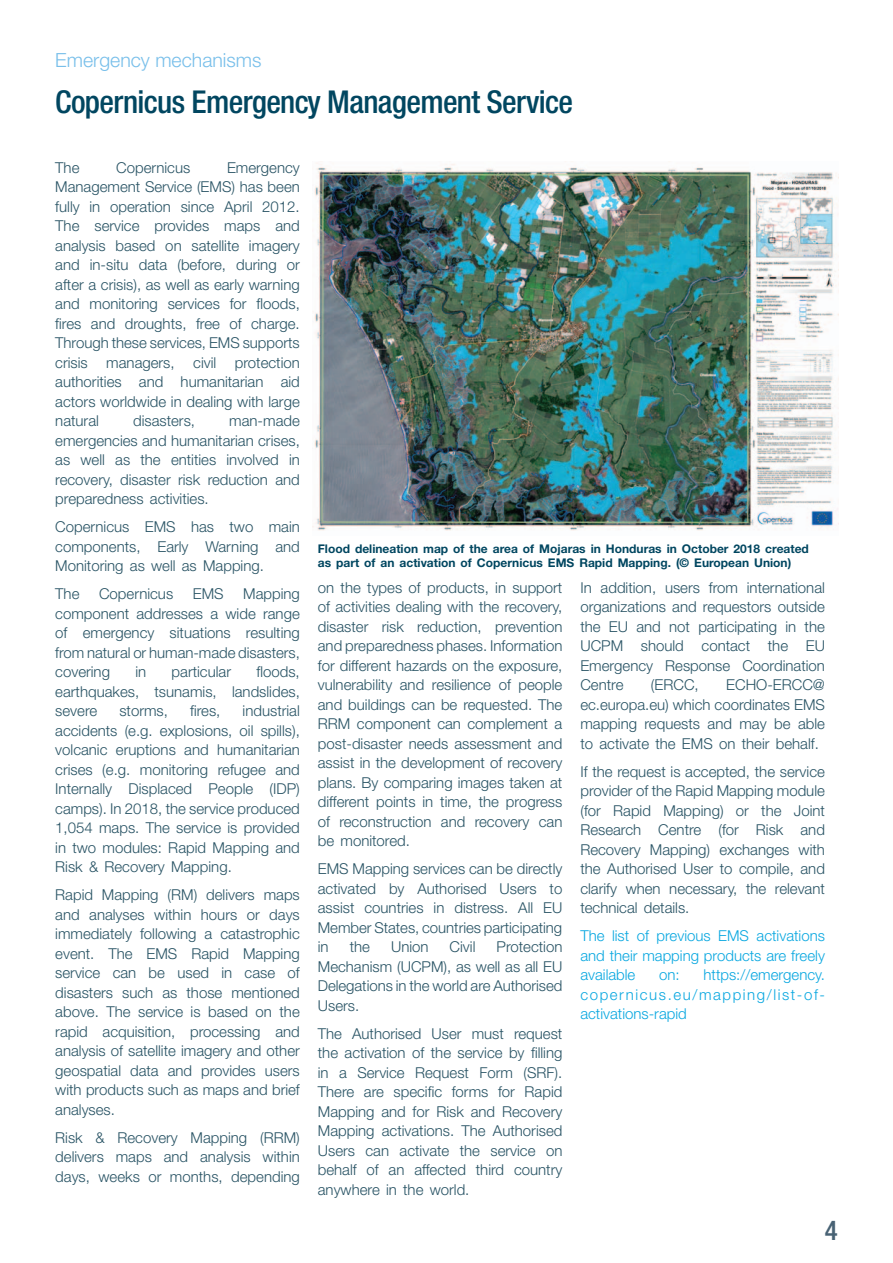
<style>
.page{position:relative;width:893px;height:1263px;background:#fff}
.page>*{position:absolute;margin:0;border:0;box-sizing:border-box;transform-origin:0 0}
.t1{font:500 condensed 31.5px "Helvetica Neue";letter-spacing:-.02em;color:#014660}
.t2{font:500 condensed 27px "Helvetica Neue";color:#486274}
.t3{font:300 19.5px "Helvetica Neue";color:#78bfea}
.t4{font:300 15px/19.5px "Helvetica Neue";color:#285364;text-align:justify}
.t5{font:300 15px/19.5px "Helvetica Neue";color:#08a7e0;text-align:justify}
.t6{font:700 12px/14.4px "Helvetica Neue";color:#014660}
</style>
<div class="page">
<img style="left:313px;top:163px;width:526px;height:368px">
<h3 class="t3" style="left:55px;top:48px;width:208px">Emergency mechanisms</h3>
<h1 class="t1" style="left:55px;top:83px;width:519px">Copernicus Emergency Management Service</h1>
<p class="t4" style="left:55px;top:157px;width:26px">The</p>
<p class="t4" style="left:116px;top:157px;width:76px">Copernicus</p>
<p class="t4" style="left:55px;top:157px;width:246px;text-indent:172px">Emergency Management Service (EMS) has been fully in operation since April 2012.<br>The service provides maps and analysis based on satellite imagery and in-situ data (before, during or after a crisis), as well as early warning and monitoring services for floods, fires and droughts, free of charge.<br>Through these services, EMS supports crisis managers, civil protection authorities and humanitarian aid actors worldwide in dealing with large natural</p>
<p class="t4" style="left:55px;top:411px;width:246px;text-indent:174px">man-made emergencies and humanitarian crises, as well as the entities involved in recovery, disaster risk reduction and preparedness activities.</p>
<p class="t4" style="left:55px;top:517px;width:246px">Copernicus EMS has two main components, Early Warning and Monitoring as well as Mapping.</p>
<p class="t4" style="left:55px;top:584px;width:26px">The</p>
<p class="t4" style="left:99px;top:584px;width:76px">Copernicus</p>
<p class="t4" style="left:193px;top:584px;width:32px">EMS</p>
<p class="t4" style="left:133px;top:411px;width:63px">disasters,</p>
<p class="t4" style="left:55px;top:584px;width:246px;text-indent:188px">Mapping component addresses a wide range of emergency situations resulting from natural or human-made disasters, covering</p>
<p class="t4" style="left:55px;top:662px;width:246px;text-indent:201px">floods, earthquakes, tsunamis, landslides, severe</p>
<p class="t4" style="left:135px;top:662px;width:12px">in</p>
<p class="t4" style="left:172px;top:662px;width:61px">particular</p>
<p class="t4" style="left:55px;top:701px;width:246px;text-indent:187px">industrial accidents (e.g. explosions, oil spills), volcanic eruptions and humanitarian crises (e.g. monitoring refugee and Internally Displaced People (IDP) camps). In 2018, the service produced 1,054 maps. The service is provided in two modules: Rapid Mapping and Risk &amp; Recovery Mapping.</p>
<p class="t4" style="left:55px;top:885px;width:246px">Rapid Mapping (RM) delivers maps and analyses within hours or days immediately following a catastrophic event. The EMS Rapid Mapping service can be used in case of disasters such as those mentioned above. The service is based on the rapid acquisition, processing and analysis of satellite imagery and other geospatial data and provides users with products such as maps and brief analyses.</p>
<p class="t4" style="left:55px;top:1127px;width:246px">Risk &amp; Recovery Mapping (RRM) delivers maps and analysis within days, weeks or months, depending</p>
<p class="t4" style="left:119px;top:701px;width:50px">storms,</p>
<p class="t4" style="left:190px;top:701px;width:32px">fires,</p>
<p class="t6" style="left:318px;top:541px;width:492px">Flood delineation map of the area of Mojaras in Honduras in October 2018 created as part of an activation of Copernicus EMS Rapid Mapping. (© European Union)</p>
<p class="t4" style="left:318px;top:577px;width:246px">on the types of products, in support of activities dealing with the recovery, disaster risk reduction, prevention and preparedness phases. Information for different hazards on the exposure, vulnerability and resilience of people and buildings can be requested. The RRM component can complement a post-disaster needs assessment and assist in the development of recovery plans. By comparing images taken at different points in time, the progress of reconstruction and recovery can be monitored.</p>
<p class="t4" style="left:318px;top:859px;width:246px">EMS Mapping services can be directly activated by Authorised Users to assist countries in distress. All EU Member States, countries participating in</p>
<p class="t4" style="left:350px;top:937px;width:22px">the</p>
<p class="t4" style="left:391px;top:937px;width:39px">Union</p>
<p class="t4" style="left:450px;top:937px;width:27px">Civil</p>
<p class="t4" style="left:318px;top:937px;width:246px;text-indent:179px">Protection Mechanism (UCPM), as well as all EU Delegations in the world are Authorised Users.</p>
<p class="t4" style="left:318px;top:1023px;width:246px">The Authorised User must request the activation of the service by filling in a Service Request Form (SRF).<br>There are specific forms for Rapid Mapping and for Risk and Recovery Mapping activations. The Authorised Users can activate the service on behalf of an affected third country anywhere in the world.</p>
<p class="t4" style="left:580px;top:577px;width:246px">In addition, users from international organizations and requestors outside the EU and not participating in the UCPM should contact the EU Emergency Response Coordination Centre</p>
<p class="t4" style="left:580px;top:675px;width:246px;text-indent:146px">ECHO-ERCC@ ec.europa.eu) which coordinates EMS mapping requests and may be able to activate the EMS on their behalf.</p>
<p class="t4" style="left:580px;top:761px;width:246px">If the request is accepted, the service provider of the Rapid Mapping module (for Rapid Mapping) or the Joint Research Centre (for Risk and Recovery Mapping) exchanges with the Authorised User to compile, and clarify when necessary, the relevant technical details.</p>
<p class="t5" style="left:580px;top:926px;width:246px">The list of previous EMS activations and their mapping products are freely available</p>
<p class="t4" style="left:651px;top:675px;width:49px">(ERCC,</p>
<p class="t5" style="left:580px;top:965px;width:246px;text-indent:123px">https://emergency. copernicus.eu/mapping/list-of&shy;activations-rapid</p>
<p class="t5" style="left:659px;top:965px;width:22px">on:</p>
<h2 class="t2" style="left:825px;top:1214px;width:14px">4</h2>
</div>
